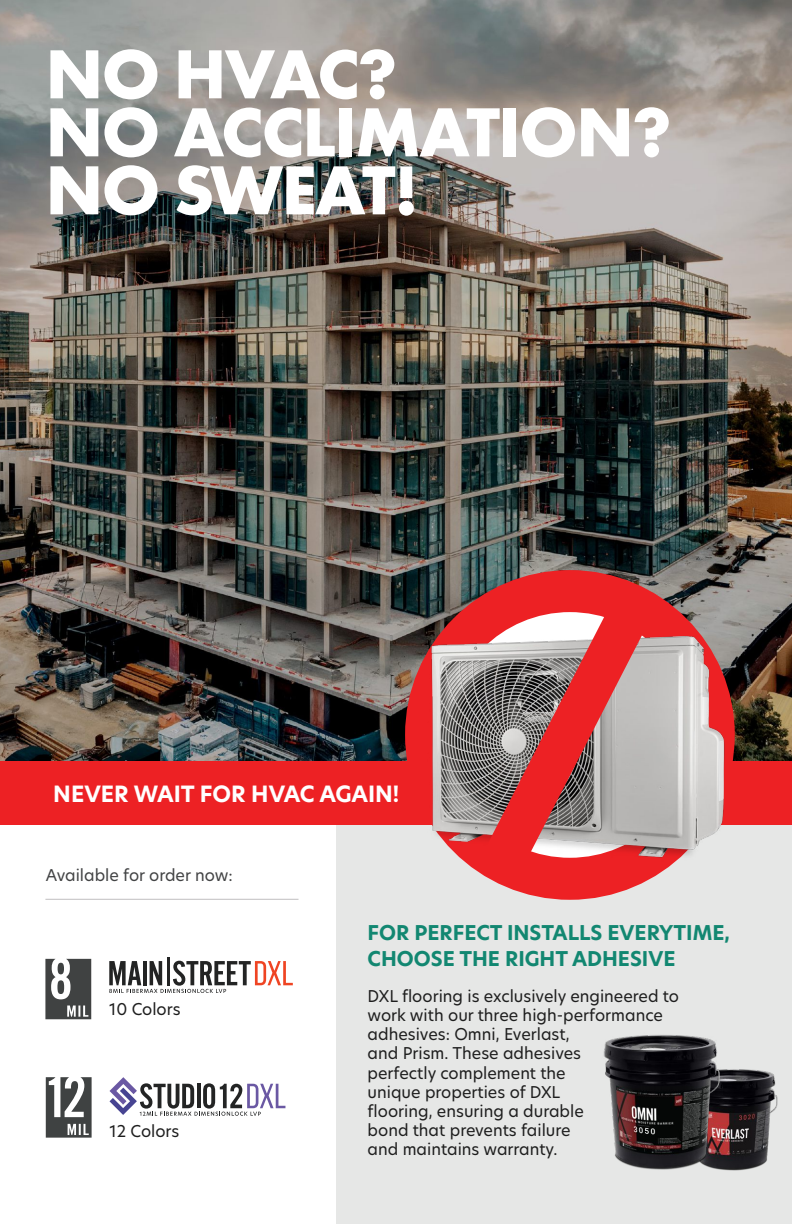
<style>
.page{position:relative;width:792px;height:1224px;background:#fff}
.page>*{position:absolute;margin:0;border:0;box-sizing:border-box;transform-origin:0 0}
.t1{font:700 72px "Futura PT";letter-spacing:-.025em;color:#fff}
.t2{font:700 22px "New Hero";color:#fff}
.t3{font:700 20px/26px "New Hero";color:#128771}
.t4{font:16px/19.2px "New Hero";color:#1e1e1e}
.t5{font:16px "New Hero";color:#424344}
</style>
<div class="page">
<img style="left:0;top:0;width:792px;height:761px">
<div style="left:337px;top:761px;width:455px;height:463px;background:#e6e7e6"></div>
<div style="left:0;top:761px;width:792px;height:64px;background:#ed2124"></div>
<svg style="left:45px;top:959px;width:46px;height:60px"></svg>
<svg style="left:46px;top:1077px;width:46px;height:61px"></svg>
<hr style="left:167px;top:958px;width:2px;height:28px;background:#232424">
<svg style="left:109px;top:961px;width:184px;height:32px"></svg>
<svg style="left:110px;top:1077px;width:175px;height:39px"></svg>
<div style="left:405px;top:570px;width:330px;height:330px;border:42px solid #ed2124;border-radius:50%"></div>
<img style="left:428px;top:586px;width:305px;height:260px">
<svg style="left:442px;top:537px;width:254px;height:363px;background:#b17272"></svg>
<img style="left:722px;top:1069px;width:56px;height:102px">
<img style="left:603px;top:1035px;width:119px;height:135px">
<hr style="left:45px;top:899px;width:254px;height:1px;background:#c0bfc0">
<p class="t1" style="left:45px;top:28px;width:353px">NO HVAC?</p>
<p class="t1" style="left:45px;top:86px;width:628px">NO ACCLIMATION?</p>
<p class="t1" style="left:45px;top:144px;width:375px">NO SWEAT!</p>
<p class="t2" style="left:53px;top:779px;width:348px">NEVER WAIT FOR HVAC AGAIN!</p>
<p class="t5" style="left:46px;top:864px;width:188px">Available for order now:</p>
<p class="t4" style="left:109px;top:1000px;width:73px">10 Colors</p>
<p class="t4" style="left:110px;top:1121px;width:71px">12 Colors</p>
<p class="t3" style="left:368px;top:919px;width:364px">FOR PERFECT INSTALLS EVERYTIME,<br>CHOOSE THE RIGHT ADHESIVE</p>
<p class="t4" style="left:368px;top:986px;width:313px">DXL flooring is exclusively engineered to work with our three high-performance adhesives: Omni, Everlast,<br>and Prism. These adhesives<br>perfectly complement the<br>unique properties of DXL<br>flooring, ensuring a durable<br>bond that prevents failure<br>and maintains warranty.</p>
</div>
